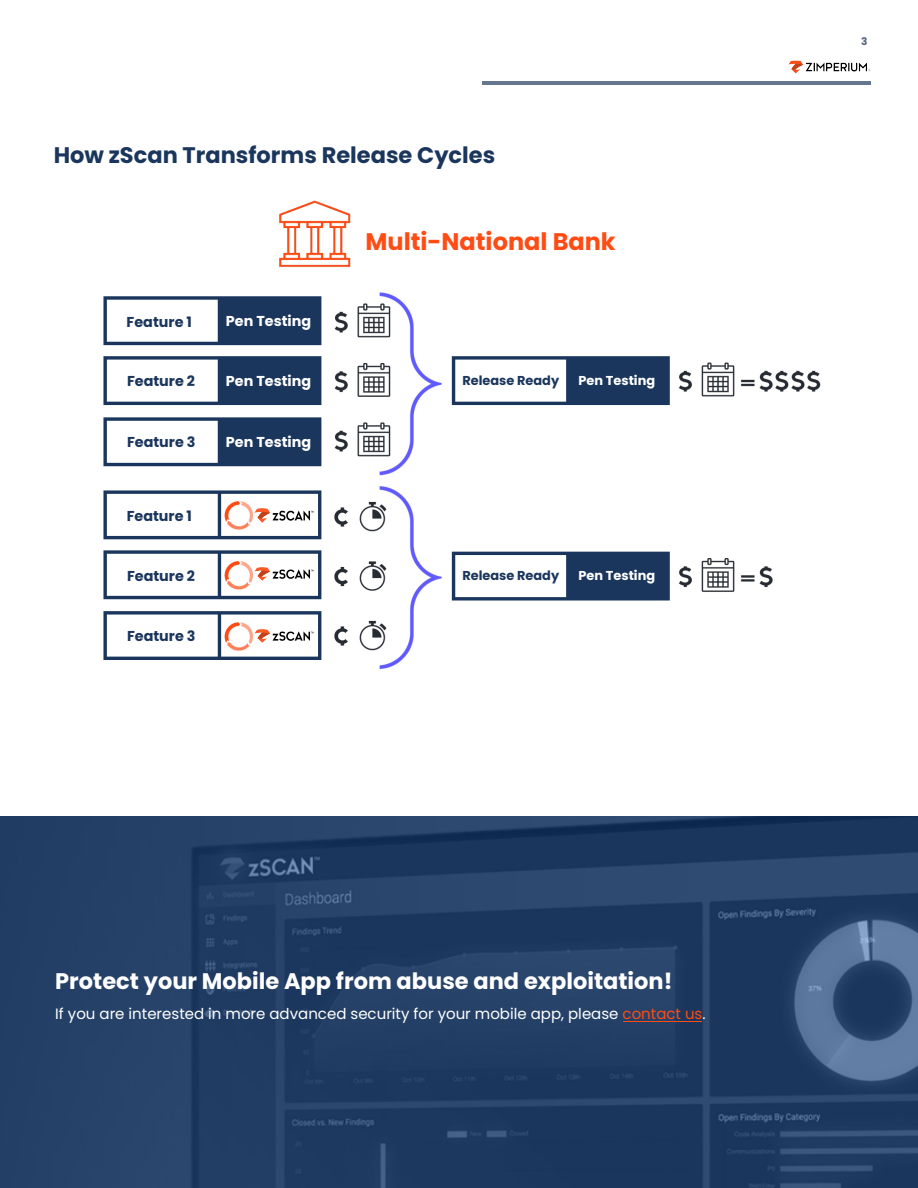
<style>
.page{position:relative;width:918px;height:1188px;background:#fff}
.page>*{position:absolute;margin:0;border:0;box-sizing:border-box;transform-origin:0 0}
.t1{font:700 24px "Poppins";color:#ff4c15}
.t2{font:700 22.5px "Poppins";color:#fff}
.t3{font:700 22.5px "Poppins";color:#1b365d}
.t4{font:15px "Poppins";color:#fff}
.t5{font:700 14.4px "Poppins";color:#1b365d}
.t6{font:700 14.4px "Poppins";color:#fff}
.t7{font:700 12.9px "Poppins";color:#1b365d}
.t8{font:700 12.9px "Poppins";color:#fff}
.t9{font:700 10.5px "Poppins";color:#52637b}
.s1{color:#ff4c15}
</style>
<div class="page">
<img style="left:483px;top:81px;width:387px;height:3px">
<img style="left:789px;top:60px;width:82px;height:14px">
<img style="left:103px;top:292px;width:718px;height:377px">
<img style="left:254px;top:509px;width:59px;height:13px">
<img style="left:254px;top:568px;width:59px;height:13px">
<img style="left:254px;top:629px;width:59px;height:13px">
<img style="left:279px;top:200px;width:72px;height:67px">
<img style="left:0;top:816px;width:918px;height:372px">
<hr style="left:623px;top:1021px;width:79px;height:1px;background:#ff4c15">
<h2 class="t3" style="left:54px;top:142px;width:443px">How zScan Transforms Release Cycles</h2>
<p class="t5" style="left:127px;top:313px;width:67px">Feature 1</p>
<p class="t5" style="left:127px;top:373px;width:70px">Feature 2</p>
<p class="t5" style="left:127px;top:433px;width:70px">Feature 3</p>
<p class="t5" style="left:127px;top:508px;width:67px">Feature 1</p>
<p class="t5" style="left:127px;top:567px;width:70px">Feature 2</p>
<p class="t5" style="left:127px;top:628px;width:70px">Feature 3</p>
<p class="t6" style="left:226px;top:313px;width:87px">Pen Testing</p>
<p class="t6" style="left:226px;top:373px;width:87px">Pen Testing</p>
<p class="t6" style="left:226px;top:433px;width:87px">Pen Testing</p>
<h1 class="t1" style="left:366px;top:228px;width:252px">Multi-National Bank</h1>
<p class="t7" style="left:462px;top:373px;width:98px">Release Ready</p>
<p class="t8" style="left:579px;top:373px;width:78px">Pen Testing</p>
<p class="t7" style="left:462px;top:568px;width:98px">Release Ready</p>
<p class="t8" style="left:579px;top:568px;width:78px">Pen Testing</p>
<h2 class="t2" style="left:55px;top:968px;width:619px">Protect your Mobile App from abuse and exploitation!</h2>
<p class="t4" style="left:55px;top:1005px;width:652px">If you are interested in more advanced security for your mobile app, please <span class="s1">contact us</span>.</p>
<p class="t9" style="left:861px;top:35px;width:8px">3</p>
</div>
